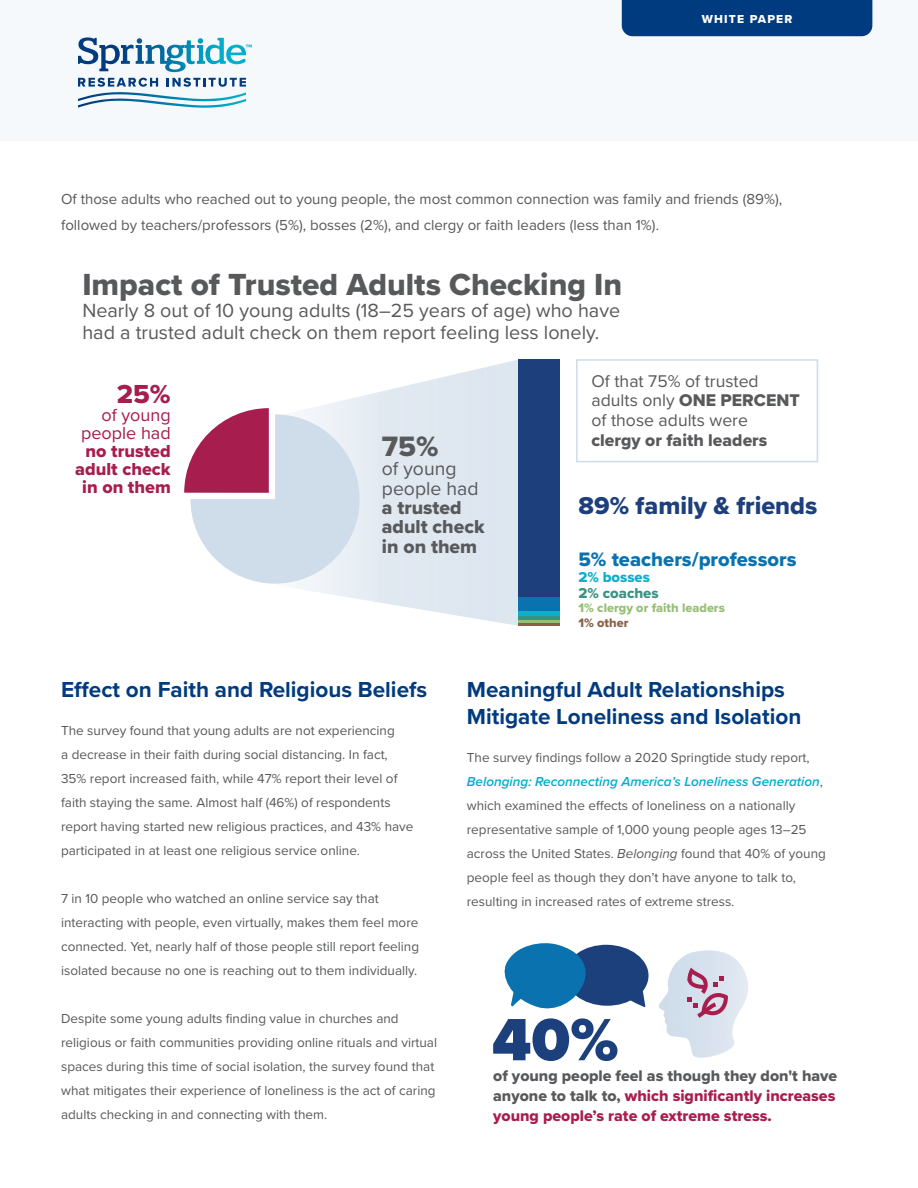
<style>
.page{position:relative;width:918px;height:1188px;background:#fff}
.page>*{position:absolute;margin:0;border:0;box-sizing:border-box;transform-origin:0 0}
.t1{font:31.65px "Proxima Nova Extrabld";color:#58595b}
.t2{font:29.1px "Proxima Nova Extrabld";color:#58595b}
.t3{font:27px "Proxima Nova Extrabld";color:#a71d4e}
.t4{font:25.2px "Proxima Nova Extrabld";color:#1d3f7c}
.t5{font:700 22.5px/27px "Proxima Nova";color:#013b7f}
.t6{font:20.25px "Proxima Nova Extrabld";color:#0a73af}
.t7{font:19.8px/21.8px "Proxima Nova";color:#58595b}
.t8{font:19.35px/19.4px "Proxima Nova Extrabld";color:#58595b}
.t9{font:19.35px/19.4px "Proxima Nova";color:#58595b}
.t10{font:18px/18px "Proxima Nova Extrabld";color:#a71d4e;text-align:center}
.t11{font:18px/18px "Proxima Nova";color:#a71d4e;text-align:right}
.t12{font:17.55px/19.5px "Proxima Nova";color:#58595b}
.t13{font:17.55px "Proxima Nova Extrabld";color:#58595b}
.t14{font:15.9px/20px "Proxima Nova Extrabld";color:#a71d4e}
.t15{font:15px/25.5px "Proxima Nova";color:#57585a}
.t16{font:14.85px "Proxima Nova Extrabld";color:#399385}
.t17{font:14.85px "Proxima Nova Extrabld";color:#0eaecd}
.t18{font:13.5px/24px "Proxima Nova";color:#57585a}
.t19{font:12.75px "Proxima Nova Extrabld";color:#95c074}
.t20{font:12.75px "Proxima Nova Extrabld";color:#89614a}
.t21{font:12px "Proxima Nova Extrabld";letter-spacing:.1em;color:#fff}
.s1{font-family:"Proxima Nova Extrabld"}
.s2{font-weight:600;font-style:italic;color:#00aecd}
.s3{font-style:italic}
.s4{color:#58595b}
</style>
<div class="page">
<svg style="left:78px;top:78px;width:168px;height:30px"></svg>
<svg style="left:78px;top:37px;width:174px;height:35px"></svg>
<svg style="left:297px;top:360px;width:221px;height:266px"></svg>
<svg style="left:184px;top:408px;width:176px;height:176px"></svg>
<hr style="left:518px;top:623px;width:41px;height:3px;background:#89614a">
<div style="left:518px;top:615px;width:41px;height:6px;background:#399385"></div>
<hr style="left:518px;top:621px;width:41px;height:2px;background:#95c074">
<div style="left:518px;top:610px;width:41px;height:5px;background:#0eaecd"></div>
<div style="left:518px;top:597px;width:41px;height:13px;background:#0a73af"></div>
<div style="left:518px;top:360px;width:41px;height:237px;background:#1d3f7c"></div>
<div style="left:576px;top:359px;width:242px;height:103px;border:2px solid #cfddeb"></div>
<div style="left:622px;top:0;width:250px;height:36px;background:#013b7f"></div>
<svg style="left:493px;top:1018px;width:124px;height:43px"></svg>
<svg style="left:504px;top:943px;width:145px;height:66px"></svg>
<svg style="left:659px;top:950px;width:89px;height:108px"></svg>
<p class="t21" style="left:702px;top:10px;width:92px">WHITE PAPER</p>
<p class="t15" style="left:61px;top:186px;width:723px">Of those adults who reached out to young people, the most common connection was family and friends (89%), followed by teachers/professors (5%), bosses (2%), and clergy or faith leaders (less than 1%).</p>
<h1 class="t1" style="left:82px;top:261px;width:541px">Impact of Trusted Adults Checking In</h1>
<h3 class="t7" style="left:82px;top:298px;width:539px">Nearly 8 out of 10 young adults (18–25 years of age) who have had a trusted adult check on them report feeling less lonely.</h3>
<h3 class="t3" style="left:117px;top:374px;width:55px">25%</h3>
<h3 class="t11" style="left:81px;top:406px;width:91px">of young people had</h3>
<h3 class="t10" style="left:75px;top:442px;width:97px">no trusted adult check in on them</h3>
<h2 class="t2" style="left:382px;top:424px;width:58px">75%</h2>
<h3 class="t9" style="left:382px;top:458px;width:98px">of young people had</h3>
<h3 class="t8" style="left:382px;top:498px;width:104px">a trusted adult check in on them</h3>
<p class="t12" style="left:592px;top:371px;width:210px">Of that 75% of trusted adults only <span class="s1">ONE PERCENT </span>of those adults were</p>
<p class="t13" style="left:592px;top:427px;width:177px">clergy or faith leaders</p>
<h3 class="t4" style="left:578px;top:486px;width:240px">89% family &amp; friends</h3>
<h3 class="t6" style="left:578px;top:544px;width:220px">5% teachers/professors</h3>
<p class="t17" style="left:578px;top:566px;width:73px">2% bosses</p>
<p class="t16" style="left:578px;top:582px;width:82px">2% coaches</p>
<p class="t19" style="left:578px;top:598px;width:148px">1% clergy or faith leaders</p>
<p class="t20" style="left:578px;top:613px;width:52px">1% other</p>
<h3 class="t5" style="left:61px;top:676px;width:368px">Effect on Faith and Religious Beliefs</h3>
<p class="t18" style="left:61px;top:718px;width:354px">The survey found that young adults are not experiencing<br>a decrease in their faith during social distancing. In fact, 35% report increased faith, while 47% report their level of faith staying the same. Almost half (46%) of respondents report having started new religious practices, and 43% have participated in at least one religious service online.</p>
<p class="t18" style="left:61px;top:886px;width:360px">7 in 10 people who watched an online service say that interacting with people, even virtually, makes them feel more connected. Yet, nearly half of those people still report feeling isolated because no one is reaching out to them individually.</p>
<p class="t18" style="left:61px;top:1006px;width:377px">Despite some young adults finding value in churches and religious or faith communities providing online rituals and virtual spaces during this time of social isolation, the survey found that what mitigates their experience of loneliness is the act of caring adults checking in and connecting with them.</p>
<h3 class="t5" style="left:467px;top:676px;width:336px">Meaningful Adult Relationships<br>Mitigate Loneliness and Isolation</h3>
<p class="t18" style="left:467px;top:745px;width:360px">The survey findings follow a 2020 Springtide study report, <span class="s2">Belonging: Reconnecting America’s Loneliness Generation</span>, which examined the effects of loneliness on a nationally representative sample of 1,000 young people ages 13–25 across the United States. <span class="s3">Belonging</span> found that 40% of young people feel as though they don’t have anyone to talk to, resulting in increased rates of extreme stress.</p>
<p class="t14" style="left:493px;top:1065px;width:346px"><span class="s4">of young people feel as though they don't have anyone to talk to,</span> which significantly increases young people’s rate of extreme stress.</p>
</div>
